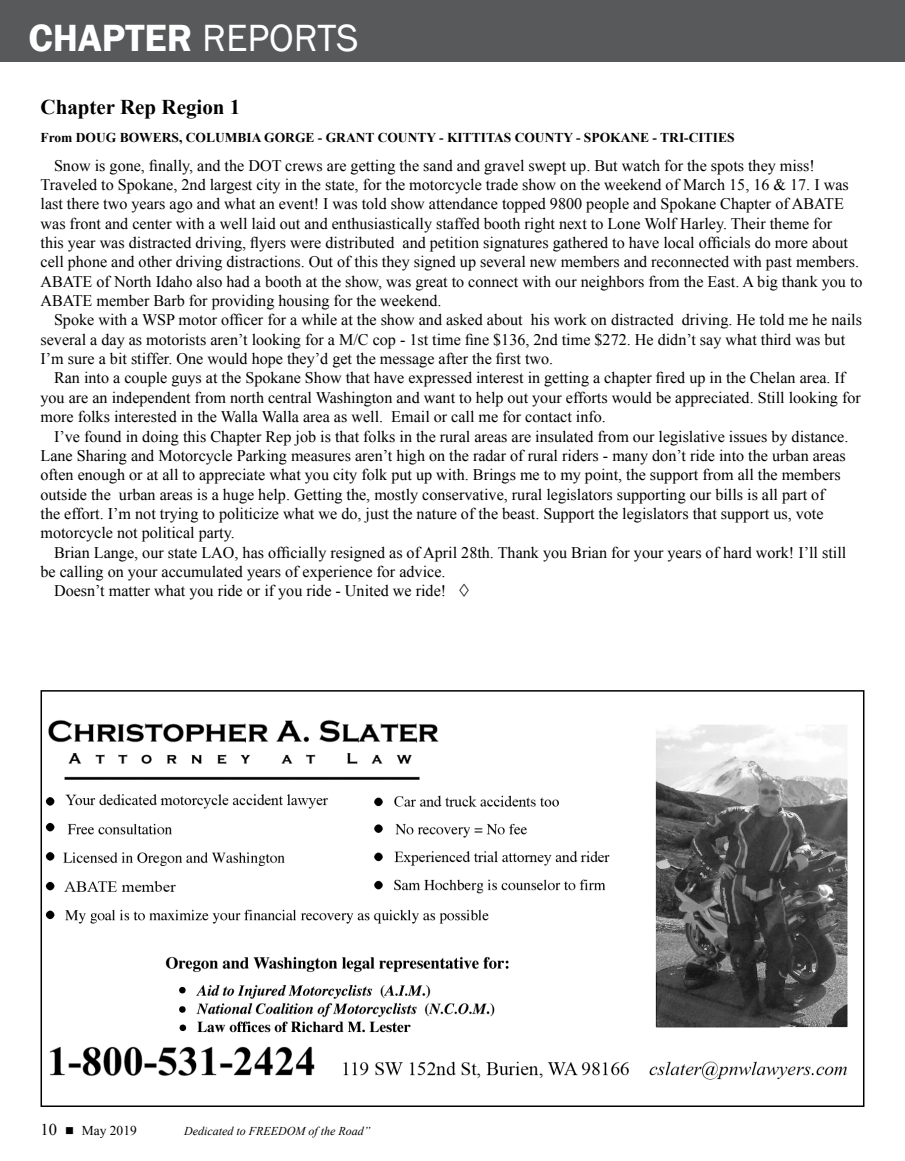
<style>
.page{position:relative;width:905px;height:1161px;background:#fff}
.page>*{position:absolute;margin:0;border:0;box-sizing:border-box;transform-origin:0 0}
.t1{font:600 39px "Franklin Gothic";color:#fff}
.t2{font:700 21px "Times New Roman";color:#000}
.t3{font:16.2px/19.4px "Times New Roman";color:#000}
.t4{font:700 13.5px "Times New Roman";color:#000}
.t5{font:13.5px "Times New Roman";color:#000}
.t6{font:italic 12px "Times New Roman";color:#000}
.s1{font-weight:400}
.s2{font-size:16.5px}
</style>
<div class="page">
<img style="left:45px;top:720px;width:803px;height:360px">
<div style="left:40px;top:690px;width:824px;height:417px;border:2px solid #000"></div>
<div style="left:0;top:0;width:904px;height:62px;background:#58595b"></div>
<h1 class="t1" style="left:28px;top:14px;width:332px">CHAPTER <span class="s1">REPORTS</span></h1>
<p class="t2" style="left:40px;top:93px;width:201px">Chapter Rep Region 1</p>
<p class="t4" style="left:40px;top:129px;width:695px">From DOUG BOWERS, COLUMBIA GORGE - GRANT COUNTY - KITTITAS COUNTY - SPOKANE - TRI-CITIES</p>
<p class="t3" style="left:40px;top:155px;width:823px;text-indent:13px">Snow is gone, finally, and the DOT crews are getting the sand and gravel swept up. But watch for the spots they miss!<br>Traveled to Spokane, 2nd largest city in the state, for the motorcycle trade show on the weekend of March 15, 16 &amp; 17. I was last there two years ago and what an event! I was told show attendance topped 9800 people and Spokane Chapter of ABATE was front and center with a well laid out and enthusiastically staffed booth right next to Lone Wolf Harley. Their theme for<br>this year was distracted driving, flyers were distributed and petition signatures gathered to have local officials do more about cell phone and other driving distractions. Out of this they signed up several new members and reconnected with past members.<br>ABATE of North Idaho also had a booth at the show, was great to connect with our neighbors from the East. A big thank you to ABATE member Barb for providing housing for the weekend.</p>
<p class="t3" style="left:40px;top:310px;width:822px;text-indent:13px">Spoke with a WSP motor officer for a while at the show and asked about his work on distracted driving. He told me he nails several a day as motorists aren’t looking for a M/C cop - 1st time fine $136, 2nd time $272. He didn’t say what third was but<br>I’m sure a bit stiffer. One would hope they’d get the message after the first two.</p>
<p class="t3" style="left:40px;top:368px;width:821px;text-indent:13px">Ran into a couple guys at the Spokane Show that have expressed interest in getting a chapter fired up in the Chelan area. If you are an independent from north central Washington and want to help out your efforts would be appreciated. Still looking for more folks interested in the Walla Walla area as well. Email or call me for contact info.</p>
<p class="t3" style="left:40px;top:426px;width:809px;text-indent:13px">I’ve found in doing this Chapter Rep job is that folks in the rural areas are insulated from our legislative issues by distance.<br>Lane Sharing and Motorcycle Parking measures aren’t high on the radar of rural riders - many don’t ride into the urban areas often enough or at all to appreciate what you city folk put up with. Brings me to my point, the support from all the members outside the urban areas is a huge help. Getting the, mostly conservative, rural legislators supporting our bills is all part of<br>the effort. I’m not trying to politicize what we do, just the nature of the beast. Support the legislators that support us, vote motorcycle not political party.</p>
<p class="t3" style="left:54px;top:542px;width:793px">Brian Lange, our state LAO, has officially resigned as of April 28th. Thank you Brian for your years of hard work! I’ll still</p>
<p class="t3" style="left:40px;top:562px;width:406px">be calling on your accumulated years of experience for advice.</p>
<p class="t3" style="left:54px;top:581px;width:394px">Doesn’t matter what you ride or if you ride - United we ride!</p>
<p class="t5" style="left:40px;top:1121px;width:98px"><span class="s2">10</span> ■ May 2019</p>
<p class="t6" style="left:184px;top:1123px;width:188px">Dedicated to FREEDOM of the Road”</p>
</div>
